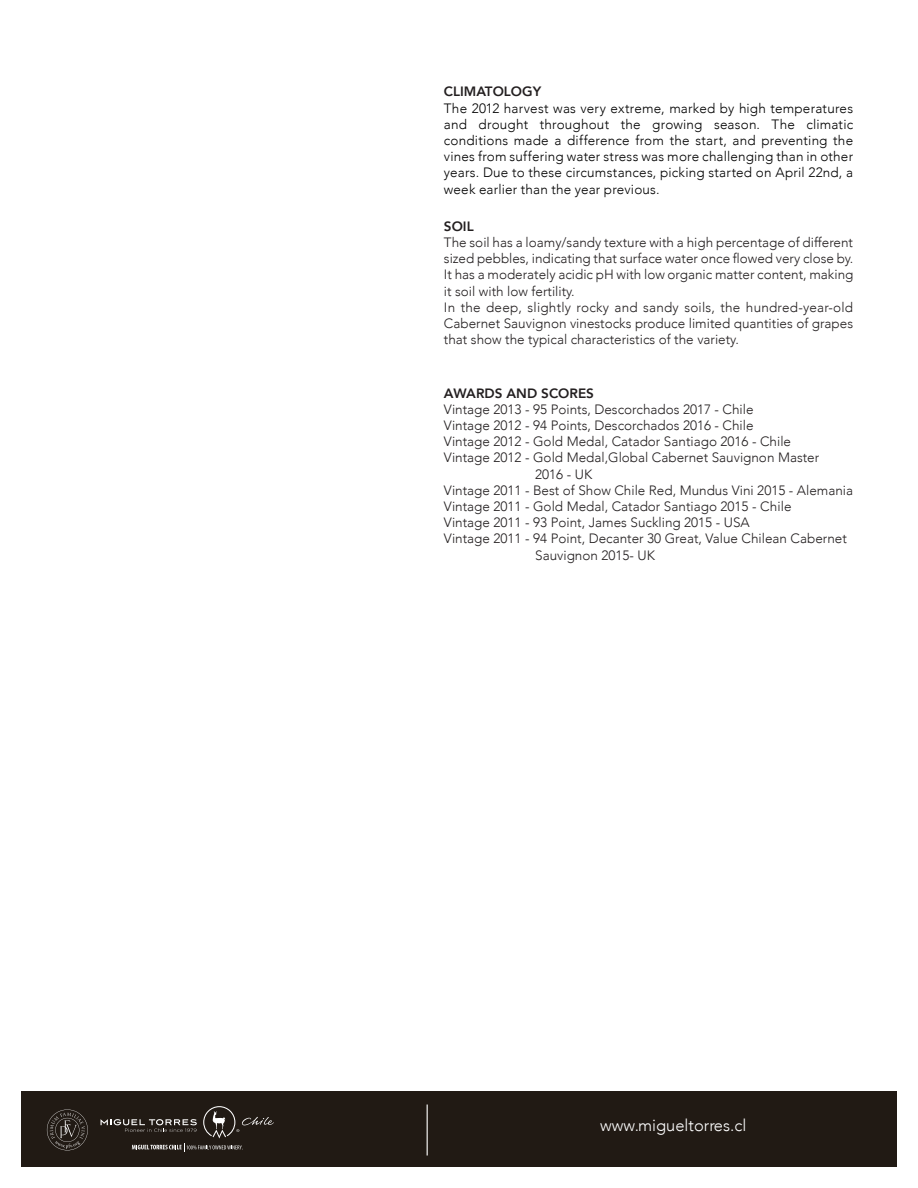
<style>
.page{position:relative;width:918px;height:1188px;background:#fff}
.page>*{position:absolute;margin:0;border:0;box-sizing:border-box;transform-origin:0 0}
.t1{font:300 16.5px "Avenir";color:#fff}
.t2{font:300 13.5px/16.2px "Avenir";color:#231f20}
.t3{font:300 13.5px/16.2px "Avenir";letter-spacing:.015em;color:#000;text-align:justify}
.t4{font:800 13.5px "Avenir";color:#231f20}
</style>
<div class="page">
<div style="left:21px;top:1091px;width:876px;height:76px;background:#211a14"></div>
<svg style="left:47px;top:1109px;width:41px;height:41px"></svg>
<svg style="left:101px;top:1106px;width:173px;height:45px"></svg>
<hr style="left:427px;top:1105px;width:1px;height:51px;background:#fff">
<p class="t4" style="left:444px;top:81px;width:99px">CLIMATOLOGY</p>
<p class="t3" style="left:444px;top:100px;width:411px">The 2012 harvest was very extreme, marked by high temperatures and drought throughout the growing season. The climatic conditions made a difference from the start, and preventing the vines from suffering water stress was more challenging than in other years. Due to these circumstances, picking started on April 22nd, a week earlier than the year previous.</p>
<p class="t4" style="left:444px;top:216px;width:31px">SOIL</p>
<p class="t2" style="left:444px;top:234px;width:411px">The soil has a loamy/sandy texture with a high percentage of different sized pebbles, indicating that surface water once flowed very close by.</p>
<p class="t2" style="left:444px;top:267px;width:411px">It has a moderately acidic pH with low organic matter content, making it soil with low fertility.</p>
<p class="t2" style="left:444px;top:299px;width:411px;text-align:justify">In the deep, slightly rocky and sandy soils, the hundred-year-old Cabernet Sauvignon vinestocks produce limited quantities of grapes that show the typical characteristics of the variety.</p>
<p class="t4" style="left:444px;top:382px;width:152px">AWARDS AND SCORES</p>
<p class="t2" style="left:444px;top:401px;width:311px">Vintage 2013 - 95 Points, Descorchados 2017 - Chile</p>
<p class="t2" style="left:444px;top:417px;width:311px">Vintage 2012 - 94 Points, Descorchados 2016 - Chile</p>
<p class="t2" style="left:444px;top:433px;width:349px">Vintage 2012 - Gold Medal, Catador Santiago 2016 - Chile</p>
<p class="t2" style="left:444px;top:450px;width:377px">Vintage 2012 - Gold Medal,Global Cabernet Sauvignon Master</p>
<p class="t2" style="left:535px;top:466px;width:59px">2016 - UK</p>
<p class="t2" style="left:444px;top:482px;width:411px">Vintage 2011 - Best of Show Chile Red, Mundus Vini 2015 - Alemania</p>
<p class="t2" style="left:444px;top:498px;width:349px">Vintage 2011 - Gold Medal, Catador Santiago 2015 - Chile</p>
<p class="t2" style="left:444px;top:514px;width:307px">Vintage 2011 - 93 Point, James Suckling 2015 - USA</p>
<p class="t2" style="left:444px;top:531px;width:404px">Vintage 2011 - 94 Point, Decanter 30 Great, Value Chilean Cabernet</p>
<p class="t2" style="left:535px;top:547px;width:121px">Sauvignon 2015- UK</p>
<p class="t1" style="left:600px;top:1116px;width:148px">www.migueltorres.cl</p>
</div>
